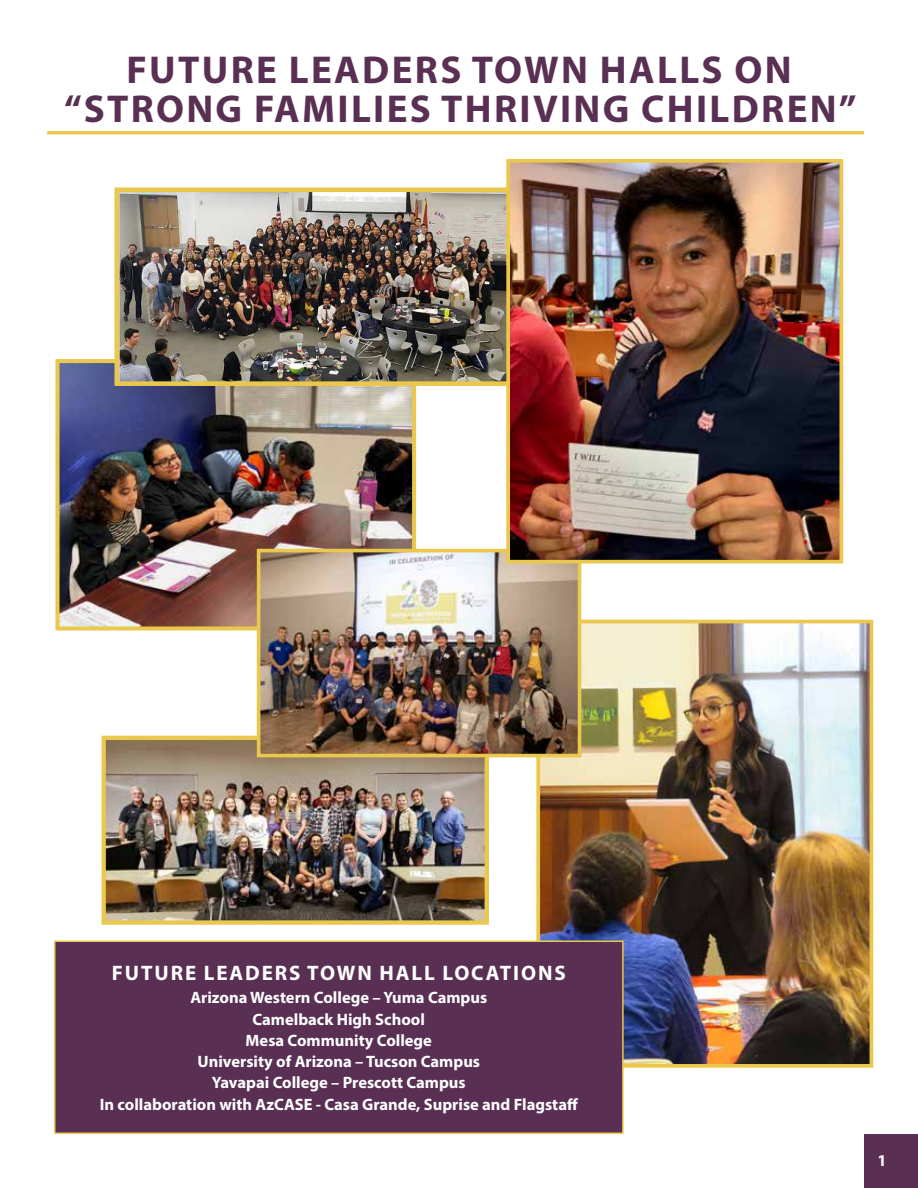
<style>
.page{position:relative;width:918px;height:1188px;background:#fff}
.page>*{position:absolute;margin:0;border:0;box-sizing:border-box;transform-origin:0 0}
.t1{font:700 39px/39px "Myriad Pro";letter-spacing:.06em;color:#593053;text-align:center}
.t2{font:700 21px "Myriad Pro";letter-spacing:.09em;color:#fff}
.t3{font:700 16.5px/21.3px "Myriad Pro";color:#fff;text-align:center}
</style>
<div class="page">
<img style="left:60px;top:364px;width:351px;height:262px">
<div style="left:55px;top:359px;width:361px;height:272px;border:4px solid #eac74d"></div>
<img style="left:541px;top:625px;width:327px;height:438px">
<div style="left:536px;top:620px;width:337px;height:448px;border:4px solid #eac74d"></div>
<img style="left:107px;top:741px;width:377px;height:179px">
<div style="left:102px;top:736px;width:387px;height:189px;border:4px solid #eac74d"></div>
<div style="left:55px;top:941px;width:568px;height:192px;background:#593053"></div>
<div style="left:54px;top:940px;width:570px;height:194px;border:2px solid #eac74d"></div>
<img style="left:262px;top:554px;width:314px;height:198px">
<div style="left:257px;top:549px;width:324px;height:208px;border:4px solid #eac74d"></div>
<div style="left:864px;top:1134px;width:54px;height:54px;background:#593053"></div>
<img style="left:120px;top:193px;width:386px;height:187px">
<div style="left:114px;top:187px;width:404px;height:199px;border:5px solid #eac74d"></div>
<img style="left:511px;top:164px;width:327px;height:395px">
<div style="left:506px;top:159px;width:337px;height:405px;border:4px solid #eac74d"></div>
<hr style="left:47px;top:131px;width:817px;height:3px;background:#eac74d">
<h1 class="t1" style="left:64px;top:49px;width:794px">FUTURE LEADERS TOWN HALLS ON “STRONG FAMILIES THRIVING CHILDREN”</h1>
<p class="t2" style="left:112px;top:960px;width:455px">FUTURE LEADERS TOWN HALL LOCATIONS</p>
<p class="t3" style="left:100px;top:987px;width:480px">Arizona Western College – Yuma Campus<br>Camelback High School<br>Mesa Community College<br>University of Arizona – Tucson Campus<br>Yavapai College – Prescott Campus<br>In collaboration with AzCASE - Casa Grande, Suprise and Flagstaff</p>
<p class="t3" style="left:878px;top:1149px;width:11px">1</p>
</div>
